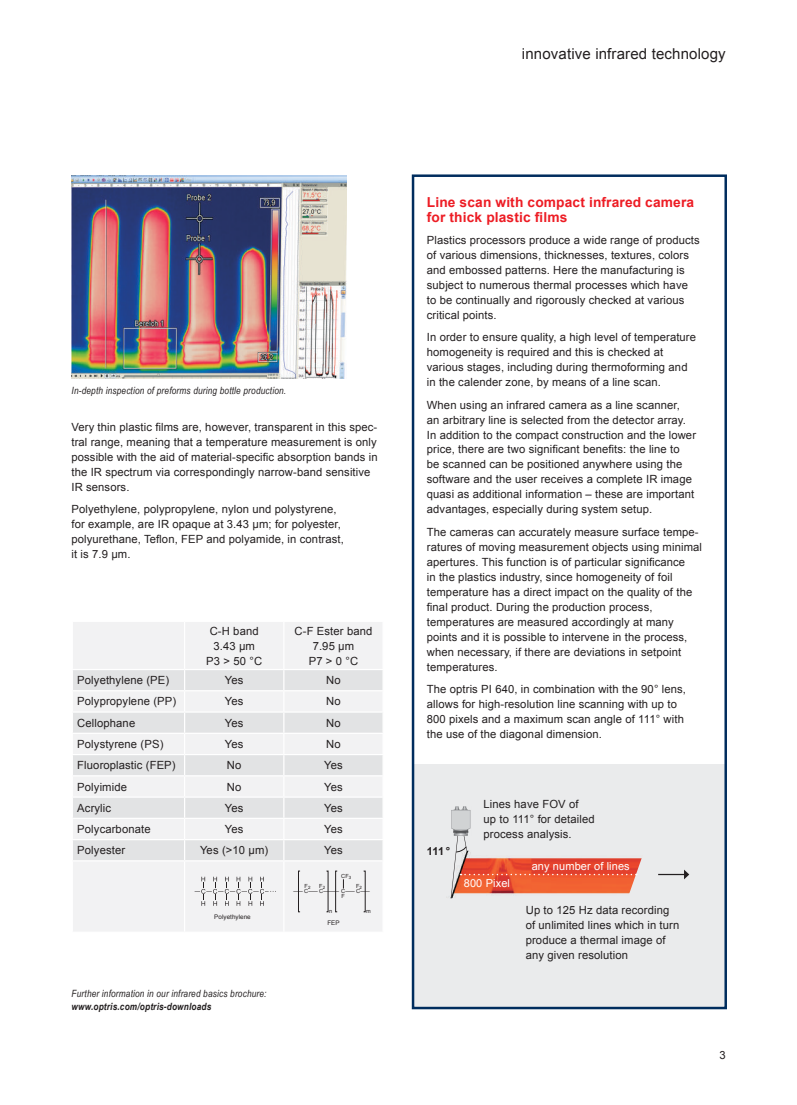
<style>
.page{position:relative;width:797px;height:1105px;background:#fff}
.page>*{position:absolute;margin:0;border:0;box-sizing:border-box;transform-origin:0 0}
.t1{font:15px "Arial";letter-spacing:.01em;color:#231f20}
.t2{font:700 13.75px/15px "Arial";letter-spacing:.01em;color:#ed1c24}
.t3{font:11.25px/15px "Arial";letter-spacing:.01em;color:#231f20}
.t4{font:11px "Arial";letter-spacing:.01em;color:#fff}
.t5{font:700 11px "Arial";color:#231f20}
.t6{font:italic 10px "Arial Narrow";letter-spacing:.02em;color:#231f20}
.t7{font:italic 700 10px "Arial Narrow";letter-spacing:.02em;color:#231f20}
.t8{font:6.25px "Arial";letter-spacing:.01em;color:#231f20}
.t9{font:5.62px "Arial";color:#231f20}
.t10{font:5.62px "Arial";color:#231f20;scale:3 1}
</style>
<div class="page">
<div style="left:413px;top:765px;width:312px;height:243px;background:#eaebec"></div>
<img style="left:450px;top:858px;width:192px;height:40px">
<svg style="left:658px;top:870px;width:31px;height:9px"></svg>
<img style="left:451px;top:806px;width:20px;height:30px">
<svg style="left:451px;top:836px;width:185px;height:62px"></svg>
<div style="left:412px;top:174px;width:315px;height:835px;border:2px solid #002d5e"></div>
<img style="left:72px;top:175px;width:274px;height:204px">
<div style="left:73px;top:622px;width:309px;height:309px;background:#f2f2f3"></div>
<svg style="left:73px;top:670px;width:309px;height:190px;fill:#e2e3e4"></svg>
<hr style="left:72px;top:669px;width:113px;height:1px;background:#fff">
<hr style="left:185px;top:669px;width:99px;height:1px;background:#fff">
<hr style="left:284px;top:669px;width:100px;height:1px;background:#fff">
<hr style="left:72px;top:690px;width:113px;height:1px;background:#fff">
<hr style="left:185px;top:690px;width:99px;height:1px;background:#fff">
<hr style="left:284px;top:690px;width:100px;height:1px;background:#fff">
<hr style="left:72px;top:711px;width:113px;height:2px;background:#fff">
<hr style="left:185px;top:711px;width:99px;height:2px;background:#fff">
<hr style="left:284px;top:711px;width:100px;height:2px;background:#fff">
<hr style="left:72px;top:733px;width:113px;height:1px;background:#fff">
<hr style="left:185px;top:733px;width:99px;height:1px;background:#fff">
<hr style="left:284px;top:733px;width:100px;height:1px;background:#fff">
<hr style="left:72px;top:754px;width:113px;height:1px;background:#fff">
<hr style="left:185px;top:754px;width:99px;height:1px;background:#fff">
<hr style="left:284px;top:754px;width:100px;height:1px;background:#fff">
<hr style="left:72px;top:775px;width:113px;height:1px;background:#fff">
<hr style="left:185px;top:775px;width:99px;height:1px;background:#fff">
<hr style="left:284px;top:775px;width:100px;height:1px;background:#fff">
<hr style="left:72px;top:796px;width:113px;height:2px;background:#fff">
<hr style="left:185px;top:796px;width:99px;height:2px;background:#fff">
<hr style="left:284px;top:796px;width:100px;height:2px;background:#fff">
<hr style="left:72px;top:818px;width:113px;height:1px;background:#fff">
<hr style="left:185px;top:818px;width:99px;height:1px;background:#fff">
<hr style="left:284px;top:818px;width:100px;height:1px;background:#fff">
<hr style="left:72px;top:839px;width:113px;height:1px;background:#fff">
<hr style="left:185px;top:839px;width:99px;height:1px;background:#fff">
<hr style="left:284px;top:839px;width:100px;height:1px;background:#fff">
<hr style="left:72px;top:860px;width:113px;height:1px;background:#fff">
<hr style="left:185px;top:860px;width:99px;height:1px;background:#fff">
<hr style="left:284px;top:860px;width:100px;height:1px;background:#fff">
<hr style="left:184px;top:622px;width:1px;height:47px;background:#fff">
<hr style="left:283px;top:622px;width:1px;height:47px;background:#fff">
<svg style="left:184px;top:670px;width:1px;height:190px"></svg>
<svg style="left:283px;top:670px;width:1px;height:190px"></svg>
<hr style="left:184px;top:861px;width:1px;height:71px;background:#fff">
<hr style="left:283px;top:861px;width:1px;height:71px;background:#fff">
<svg style="left:194px;top:877px;width:82px;height:29px"></svg>
<div style="left:298px;top:871px;width:2px;height:41px;border:1px solid #231f20"></div>
<div style="left:335px;top:871px;width:2px;height:41px;border:1px solid #231f20"></div>
<h1 class="t1" style="left:522px;top:44px;width:205px">innovative infrared technology</h1>
<p class="t6" style="left:72px;top:383px;width:216px">In-depth inspection of preforms during bottle production.</p>
<p class="t3" style="left:71px;top:420px;width:308px">Very thin plastic films are, however, transparent in this spec&shy;tral range, meaning that a temperature measurement is only possible with the aid of material-specific absorption bands in the IR spectrum via correspondingly narrow-band sensitive IR sensors.</p>
<p class="t3" style="left:71px;top:502px;width:274px">Polyethylene, polypropylene, nylon und polystyrene, for example, are IR opaque at 3.43 μm; for polyester, polyurethane, Teflon, FEP and polyamide, in contrast, it is 7.9 μm.</p>
<p class="t3" style="left:206px;top:623px;width:57px;text-align:center">C-H band<br>3.43 μm<br>P3 &gt; 50 °C</p>
<p class="t3" style="left:294px;top:623px;width:79px;text-align:center">C-F Ester band<br>7.95 μm<br>P7 &gt; 0 °C</p>
<p class="t3" style="left:77px;top:673px;width:93px">Polyethylene (PE)</p>
<p class="t3" style="left:225px;top:673px;width:20px">Yes</p>
<p class="t3" style="left:326px;top:673px;width:16px">No</p>
<p class="t3" style="left:77px;top:694px;width:100px">Polypropylene (PP)</p>
<p class="t3" style="left:225px;top:694px;width:20px">Yes</p>
<p class="t3" style="left:326px;top:694px;width:16px">No</p>
<p class="t3" style="left:77px;top:715px;width:59px">Cellophane</p>
<p class="t3" style="left:225px;top:715px;width:20px">Yes</p>
<p class="t3" style="left:326px;top:715px;width:16px">No</p>
<p class="t3" style="left:77px;top:737px;width:88px">Polystyrene (PS)</p>
<p class="t3" style="left:225px;top:737px;width:20px">Yes</p>
<p class="t3" style="left:326px;top:737px;width:16px">No</p>
<p class="t3" style="left:77px;top:758px;width:100px">Fluoroplastic (FEP)</p>
<p class="t3" style="left:227px;top:758px;width:16px">No</p>
<p class="t3" style="left:324px;top:758px;width:20px">Yes</p>
<p class="t3" style="left:77px;top:779px;width:51px">Polyimide</p>
<p class="t3" style="left:227px;top:779px;width:16px">No</p>
<p class="t3" style="left:324px;top:779px;width:20px">Yes</p>
<p class="t3" style="left:77px;top:800px;width:35px">Acrylic</p>
<p class="t3" style="left:225px;top:800px;width:20px">Yes</p>
<p class="t3" style="left:324px;top:800px;width:20px">Yes</p>
<p class="t3" style="left:77px;top:822px;width:75px">Polycarbonate</p>
<p class="t3" style="left:225px;top:822px;width:20px">Yes</p>
<p class="t3" style="left:324px;top:822px;width:20px">Yes</p>
<p class="t3" style="left:77px;top:843px;width:49px">Polyester</p>
<p class="t3" style="left:200px;top:843px;width:70px">Yes (&gt;10 μm)</p>
<p class="t3" style="left:324px;top:843px;width:20px">Yes</p>
<p class="t9" style="left:341px;top:872px;width:12px">CF<sub>3</sub></p>
<p class="t8" style="left:214px;top:913px;width:38px">Polyethylene</p>
<p class="t6" style="left:72px;top:986px;width:196px">Further information in our infrared basics brochure:</p>
<p class="t7" style="left:72px;top:998px;width:141px">www.optris.com/optris-downloads</p>
<p class="t9" style="left:304px;top:882px;width:7px">F<sub>2</sub></p>
<p class="t9" style="left:319px;top:882px;width:7px">F<sub>2</sub></p>
<p class="t9" style="left:356px;top:882px;width:7px">F<sub>2</sub></p>
<p class="t10" style="left:293px;top:887px;width:27px">–C–C–C–C–</p>
<p class="t9" style="left:341px;top:893px;width:5px">F</p>
<p class="t9" style="left:329px;top:907px;width:5px">n</p>
<p class="t9" style="left:366px;top:907px;width:6px">m</p>
<p class="t8" style="left:327px;top:918px;width:14px">FEP</p>
<p class="t2" style="left:427px;top:195px;width:269px">Line scan with compact infrared camera for thick plastic films</p>
<p class="t3" style="left:427px;top:233px;width:274px">Plastics processors produce a wide range of products of various dimensions, thicknesses, textures, colors and embossed patterns. Here the manufacturing is subject to numerous thermal processes which have to be continually and rigorously checked at various critical points.</p>
<p class="t3" style="left:427px;top:330px;width:271px">In order to ensure quality, a high level of temperature homogeneity is required and this is checked at various stages, including during thermoforming and in the calender zone, by means of a line scan.</p>
<p class="t3" style="left:427px;top:397px;width:271px">When using an infrared camera as a line scanner,<br>an arbitrary line is selected from the detector array.<br>In addition to the compact construction and the lower price, there are two significant benefits: the line to<br>be scanned can be positioned anywhere using the software and the user receives a complete IR image quasi as additional information – these are important advantages, especially during system setup.</p>
<p class="t3" style="left:427px;top:524px;width:277px">The cameras can accurately measure surface tempe&shy;ratures of moving measurement objects using minimal apertures. This function is of particular significance<br>in the plastics industry, since homogeneity of foil temperature has a direct impact on the quality of the final product. During the production process, temperatures are measured accordingly at many points and it is possible to intervene in the process, when necessary, if there are deviations in setpoint temperatures.</p>
<p class="t3" style="left:427px;top:681px;width:261px">The optris PI 640, in combination with the 90° lens, allows for high-resolution line scanning with up to 800 pixels and a maximum scan angle of 111° with the use of the diagonal dimension.</p>
<p class="t5" style="left:427px;top:844px;width:25px">111 °</p>
<p class="t3" style="left:483px;top:796px;width:113px">Lines have FOV of<br>up to 111° for detailed process analysis.</p>
<p class="t4" style="left:531px;top:858px;width:99px">any number of lines</p>
<p class="t4" style="left:464px;top:876px;width:48px">800 Pixel</p>
<p class="t3" style="left:525px;top:903px;width:155px">Up to 125 Hz data recording of unlimited lines which in turn produce a thermal image of any given resolution</p>
<p class="t3" style="left:719px;top:1047px;width:8px">3</p>
</div>
